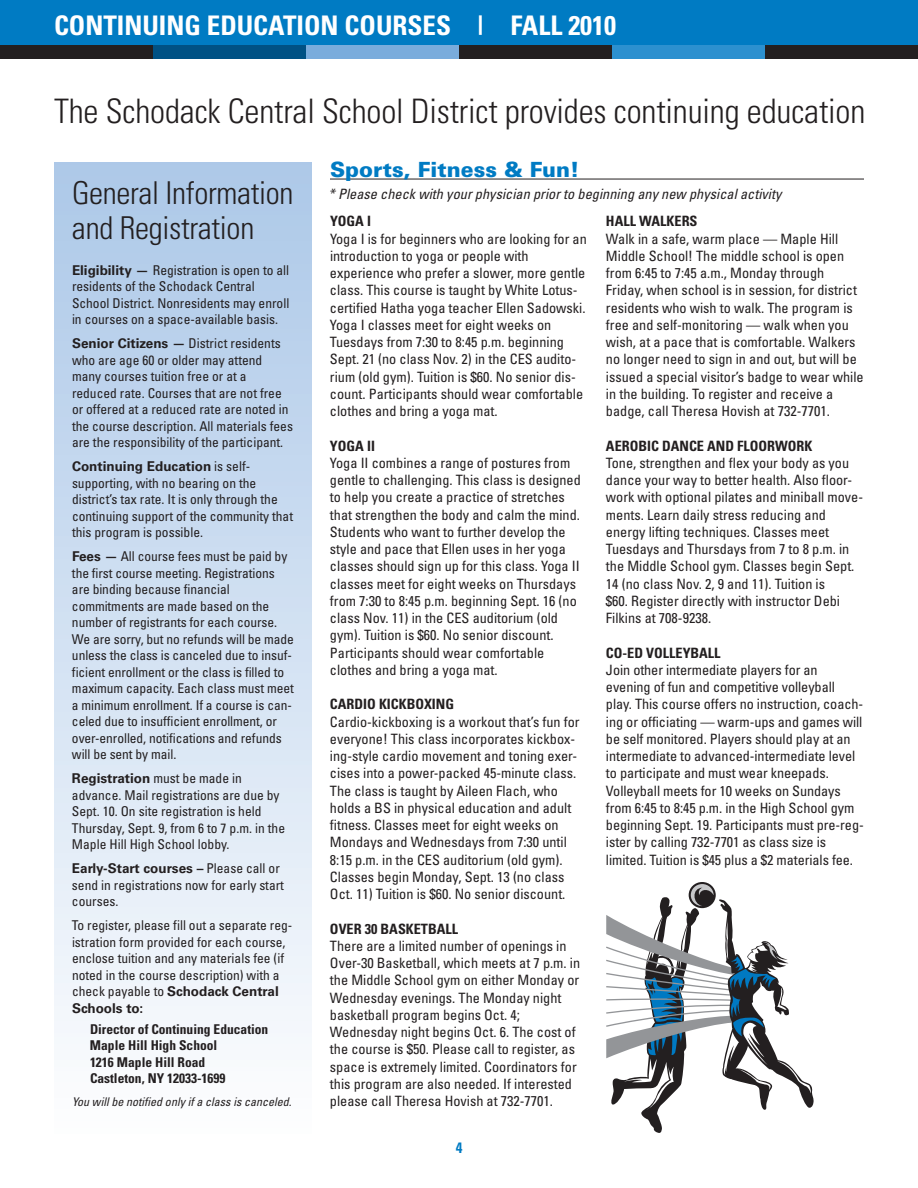
<style>
.page{position:relative;width:918px;height:1188px;background:#fff}
.page>*{position:absolute;margin:0;border:0;box-sizing:border-box;transform-origin:0 0}
.t1{font:300 condensed 33.75px "Univers";letter-spacing:-.005em;color:#231f20}
.t2{font:300 condensed 31.5px/34.5px "Univers";letter-spacing:-.01em;color:#231f20}
.t3{font:700 condensed 27px "Univers";color:#fff}
.t4{font:900 21px "Univers";color:#007bc3}
.t5{font:700 condensed 15px "Univers";color:#007bc3}
.t6{font:condensed 14.25px/17.2px "Univers";color:#231f20}
.t7{font:700 condensed 14.25px "Univers";color:#231f20}
.t8{font:italic condensed 14.25px "Univers";letter-spacing:.005em;color:#231f20}
.t9{font:condensed 13.5px/16.5px "Univers";color:#231f20}
.t10{font:700 condensed 13.5px/16.5px "Univers";color:#231f20}
.t11{font:italic condensed 12px "Univers";letter-spacing:.005em;color:#231f20}
.s1{font-weight:700;font-stretch:normal}
</style>
<div class="page">
<div style="left:0;top:0;width:918px;height:45px;background:#007bc3"></div>
<div style="left:306px;top:45px;width:153px;height:13px;background:#7aacdc"></div>
<div style="left:153px;top:45px;width:153px;height:13px;background:#005184"></div>
<div style="left:459px;top:45px;width:153px;height:13px;background:#231f20"></div>
<div style="left:612px;top:45px;width:153px;height:13px;background:#2c90cf"></div>
<div style="left:0;top:45px;width:153px;height:13px;background:#231f20"></div>
<div style="left:765px;top:45px;width:153px;height:13px;background:#231f20"></div>
<div style="left:54px;top:162px;width:258px;height:972px;background:linear-gradient(to bottom,#abc7e8,#fcfdfe)"></div>
<hr style="left:330px;top:179px;width:534px;height:1px;background:#231f20">
<svg style="left:689px;top:882px;width:27px;height:26px"></svg>
<svg style="left:606px;top:884px;width:208px;height:249px"></svg>
<h3 class="t3" style="left:54px;top:15px;width:564px">CONTINUING EDUCATION COURSES <sup>|</sup> FALL 2010</h3>
<h1 class="t1" style="left:54px;top:99px;width:813px">The Schodack Central School District provides continuing education</h1>
<h2 class="t2" style="left:72px;top:179px;width:223px">General Information and Registration</h2>
<p class="t9" style="left:72px;top:263px;width:219px"><span class="s1">Eligibility —</span> Registration is open to all residents of the Schodack Central School District. Nonresidents may enroll in courses on a space-available basis.</p>
<p class="t9" style="left:72px;top:336px;width:223px"><span class="s1">Senior Citizens —</span> District residents who are age 60 or older may attend many courses tuition free or at a reduced rate. Courses that are not free or offered at a reduced rate are noted in the course description. All materials fees are the responsibility of the participant.</p>
<p class="t9" style="left:72px;top:459px;width:223px"><span class="s1">Continuing Education</span> is self&shy;supporting, with no bearing on the district’s tax rate. It is only through the continuing support of the community that this program is possible.</p>
<p class="t9" style="left:72px;top:549px;width:223px"><span class="s1">Fees —</span> All course fees must be paid by the first course meeting. Registrations are binding because financial commitments are made based on the number of registrants for each course.<br>We are sorry, but no refunds will be made unless the class is canceled due to insuf&shy;ficient enrollment or the class is filled to maximum capacity. Each class must meet a minimum enrollment. If a course is can&shy;celed due to insufficient enrollment, or over-enrolled, notifications and refunds will be sent by mail.</p>
<p class="t9" style="left:72px;top:771px;width:215px"><span class="s1">Registration</span> must be made in advance. Mail registrations are due by Sept. 10. On site registration is held Thursday, Sept. 9, from 6 to 7 p.m. in the Maple Hill High School lobby.</p>
<p class="t9" style="left:72px;top:861px;width:214px"><span class="s1">Early-Start courses –</span> Please call or send in registrations now for early start courses.</p>
<p class="t9" style="left:72px;top:918px;width:222px">To register, please fill out a separate reg&shy;istration form provided for each course, enclose tuition and any materials fee (if noted in the course description) with a check payable to <span class="s1">Schodack Central Schools to:</span></p>
<p class="t10" style="left:90px;top:1022px;width:180px">Director of Continuing Education<br>Maple Hill High School<br>1216 Maple Hill Road<br>Castleton, NY 12033-1699</p>
<p class="t11" style="left:72px;top:1097px;width:221px">You will be notified only if a class is canceled.</p>
<h3 class="t4" style="left:330px;top:162px;width:251px">Sports, Fitness &amp; Fun!</h3>
<p class="t8" style="left:328px;top:189px;width:454px">* Please check with your physician prior to beginning any new physical activity</p>
<p class="t7" style="left:330px;top:216px;width:43px">YOGA I</p>
<p class="t6" style="left:330px;top:231px;width:258px">Yoga I is for beginners who are looking for an introduction to yoga or people with experience who prefer a slower, more gentle class. This course is taught by White Lotus&shy;certified Hatha yoga teacher Ellen Sadowski.<br>Yoga I classes meet for eight weeks on Tuesdays from 7:30 to 8:45 p.m. beginning Sept. 21 (no class Nov. 2) in the CES audito&shy;rium (old gym). Tuition is $60. No senior dis&shy;count. Participants should wear comfortable clothes and bring a yoga mat.</p>
<p class="t7" style="left:330px;top:440px;width:47px">YOGA II</p>
<p class="t6" style="left:330px;top:455px;width:252px">Yoga II combines a range of postures from gentle to challenging. This class is designed to help you create a practice of stretches that strengthen the body and calm the mind.<br>Students who want to further develop the style and pace that Ellen uses in her yoga classes should sign up for this class. Yoga II classes meet for eight weeks on Thursdays from 7:30 to 8:45 p.m. beginning Sept. 16 (no class Nov. 11) in the CES auditorium (old gym). Tuition is $60. No senior discount.<br>Participants should wear comfortable clothes and bring a yoga mat.</p>
<p class="t7" style="left:330px;top:699px;width:126px">CARDIO KICKBOXING</p>
<p class="t6" style="left:330px;top:714px;width:251px">Cardio-kickboxing is a workout that’s fun for everyone! This class incorporates kickbox&shy;ing-style cardio movement and toning exer&shy;cises into a power-packed 45-minute class.<br>The class is taught by Aileen Flach, who holds a BS in physical education and adult fitness. Classes meet for eight weeks on Mondays and Wednesdays from 7:30 until 8:15 p.m. in the CES auditorium (old gym).<br>Classes begin Monday, Sept. 13 (no class Oct. 11) Tuition is $60. No senior discount.</p>
<p class="t7" style="left:330px;top:923px;width:130px">OVER 30 BASKETBALL</p>
<p class="t6" style="left:330px;top:938px;width:252px">There are a limited number of openings in Over-30 Basketball, which meets at 7 p.m. in the Middle School gym on either Monday or Wednesday evenings. The Monday night basketball program begins Oct. 4; Wednesday night begins Oct. 6. The cost of the course is $50. Please call to register, as space is extremely limited. Coordinators for this program are also needed. If interested please call Theresa Hovish at 732-7701.</p>
<p class="t5" style="left:456px;top:1142px;width:8px">4</p>
<p class="t7" style="left:606px;top:216px;width:93px">HALL WALKERS</p>
<p class="t6" style="left:606px;top:231px;width:259px">Walk in a safe, warm place — Maple Hill Middle School! The middle school is open from 6:45 to 7:45 a.m., Monday through Friday, when school is in session, for district residents who wish to walk. The program is free and self-monitoring — walk when you wish, at a pace that is comfortable. Walkers no longer need to sign in and out, but will be issued a special visitor’s badge to wear while in the building. To register and receive a badge, call Theresa Hovish at 732-7701.</p>
<p class="t7" style="left:606px;top:440px;width:208px">AEROBIC DANCE AND FLOORWORK</p>
<p class="t6" style="left:606px;top:455px;width:259px">Tone, strengthen and flex your body as you dance your way to better health. Also floor&shy;work with optional pilates and miniball move&shy;ments. Learn daily stress reducing and energy lifting techniques. Classes meet Tuesdays and Thursdays from 7 to 8 p.m. in the Middle School gym. Classes begin Sept.<br>14 (no class Nov. 2, 9 and 11). Tuition is<br>$60. Register directly with instructor Debi Filkins at 708-9238.</p>
<p class="t7" style="left:606px;top:647px;width:116px">CO-ED VOLLEYBALL</p>
<p class="t6" style="left:606px;top:662px;width:259px">Join other intermediate players for an evening of fun and competitive volleyball play. This course offers no instruction, coach&shy;ing or officiating — warm-ups and games will be self monitored. Players should play at an intermediate to advanced-intermediate level to participate and must wear kneepads.<br>Volleyball meets for 10 weeks on Sundays from 6:45 to 8:45 p.m. in the High School gym beginning Sept. 19. Participants must pre-reg&shy;ister by calling 732-7701 as class size is limited. Tuition is $45 plus a $2 materials fee.</p>
</div>
